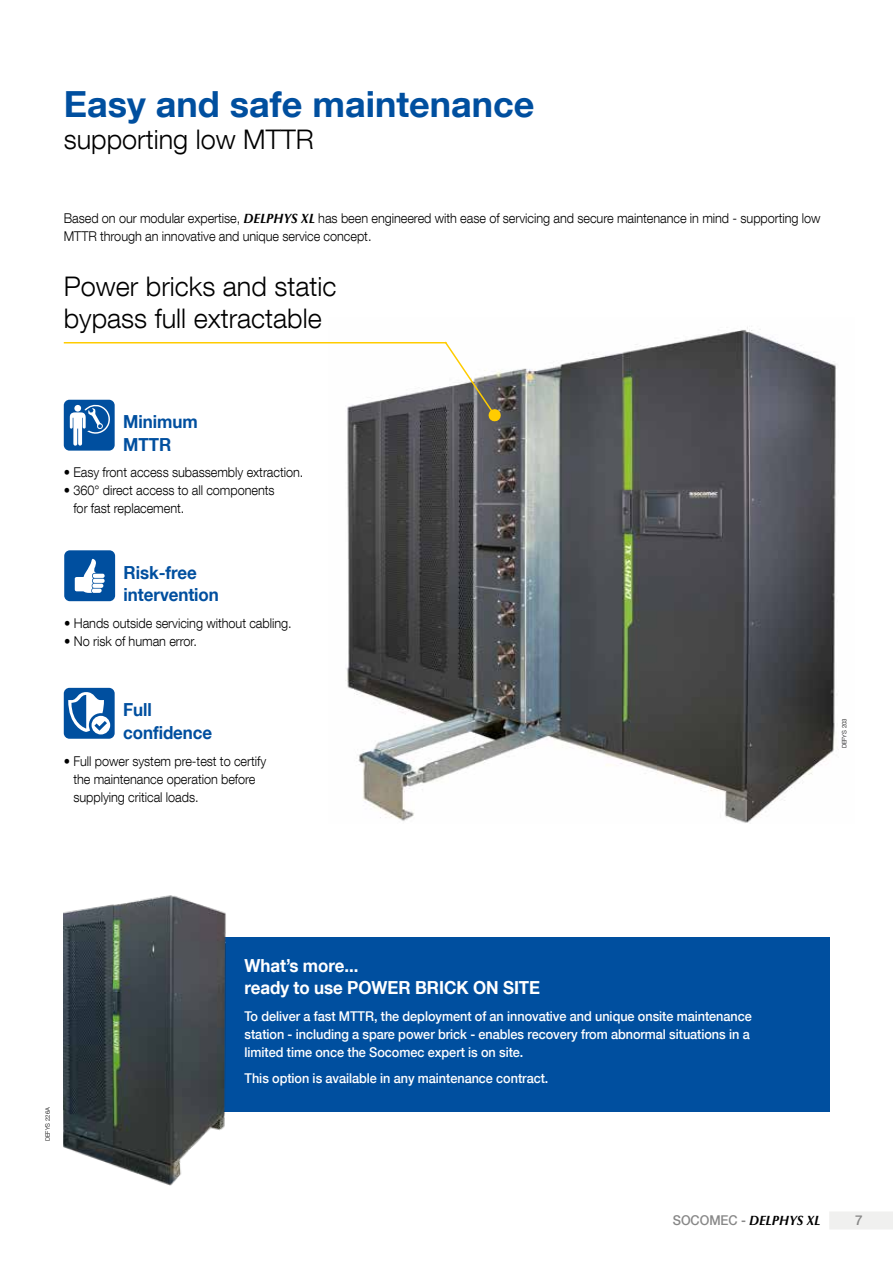
<style>
.page{position:relative;width:893px;height:1263px;background:#fff}
.page>*{position:absolute;margin:0;border:0;box-sizing:border-box;transform-origin:0 0}
.t1{font:700 36px "Helvetica Neue LT Com";color:#004f9f}
.t2{font:300 27px/31.5px "Helvetica Neue LT Com";color:#000}
.t3{font:700 18px/22.5px "Helvetica Neue LT Com";letter-spacing:-.005em;color:#004f9f;scale:.94 1}
.t4{font:700 18px/22.5px "Helvetica Neue LT Com";letter-spacing:-.005em;color:#fff;scale:.94 1}
.t5{font:300 13.5px/18px "Helvetica Neue LT Com";letter-spacing:-.005em;color:#000;scale:.94 1}
.t6{font:500 13.5px/18px "Helvetica Neue LT Com";letter-spacing:-.005em;color:#fff;scale:.94 1}
.t7{font:italic 700 13.5px "Optima LT Std";letter-spacing:-.005em;color:#000;scale:.94 1}
.t8{font:500 13.5px "Helvetica Neue LT Com";color:#878787}
.t9{font:300 6px "Helvetica Neue LT Com";color:#000}
.s1{font-family:"Optima LT Std";font-weight:700;font-style:italic}
.s2{font-family:"Helvetica Neue LT Com";font-weight:500;font-style:normal;color:#878787}
</style>
<div class="page">
<div style="left:829px;top:1211px;width:64px;height:18px;background:#f0f0ef"></div>
<div style="left:222px;top:938px;width:607px;height:174px;background:#004f9f"></div>
<div style="left:64px;top:550px;width:51px;height:51px;background:#004f9f;border-radius:6px"></div>
<svg style="left:75px;top:559px;width:30px;height:34px"></svg>
<div style="left:64px;top:400px;width:51px;height:51px;background:#004f9f;border-radius:6px"></div>
<svg style="left:70px;top:404px;width:40px;height:42px"></svg>
<div style="left:64px;top:688px;width:51px;height:51px;background:#004f9f;border-radius:6px"></div>
<svg style="left:68px;top:692px;width:42px;height:42px"></svg>
<img style="left:329px;top:327px;width:507px;height:496px">
<img style="left:63px;top:895px;width:169px;height:291px">
<hr style="left:64px;top:342px;width:382px;height:1px;background:#fc0">
<svg style="left:443px;top:340px;width:59px;height:82px"></svg>
<h1 class="t1" style="left:64px;top:82px;width:472px">Easy and safe maintenance</h1>
<h2 class="t2" style="left:64px;top:123px;width:252px">supporting low MTTR</h2>
<p class="t5" style="left:64px;top:208px;width:807px">Based on our modular expertise, <span class="s1">DELPHYS XL</span> has been engineered with ease of servicing and secure maintenance in mind - supporting low<br>MTTR through an innovative and unique service concept.</p>
<h2 class="t2" style="left:64px;top:270px;width:274px">Power bricks and static bypass full extractable</h2>
<h3 class="t3" style="left:123px;top:410px;width:81px">Minimum<br>MTTR</h3>
<p class="t5" style="left:64px;top:463px;width:256px">• Easy front access subassembly extraction.</p>
<p class="t5" style="left:73px;top:481px;width:216px;text-indent:-10px">• 360° direct access to all components for fast replacement.</p>
<h3 class="t3" style="left:124px;top:561px;width:103px">Risk-free intervention</h3>
<p class="t5" style="left:64px;top:614px;width:243px">• Hands outside servicing without cabling.</p>
<p class="t5" style="left:64px;top:632px;width:143px">• No risk of human error.</p>
<h3 class="t3" style="left:123px;top:698px;width:96px">Full confidence</h3>
<p class="t5" style="left:73px;top:751px;width:207px;text-indent:-10px">• Full power system pre-test to certify the maintenance operation before supplying critical loads.</p>
<p class="t9" style="left:841px;top:748px;width:32px;rotate:-90deg">DEFYS 203</p>
<p class="t9" style="left:44px;top:1141px;width:36px;rotate:-90deg">DEFYS 226A</p>
<h3 class="t4" style="left:245px;top:953px;width:316px">What’s more...<br>ready to use POWER BRICK ON SITE</h3>
<p class="t6" style="left:245px;top:1007px;width:541px">To deliver a fast MTTR, the deployment of an innovative and unique onsite maintenance station - including a spare power brick - enables recovery from abnormal situations in a limited time once the Socomec expert is on site.</p>
<p class="t6" style="left:245px;top:1069px;width:325px">This option is available in any maintenance contract.</p>
<p class="t7" style="left:673px;top:1213px;width:159px"><span class="s2">SOCOMEC -</span> DELPHYS XL</p>
<p class="t8" style="left:855px;top:1212px;width:9px">7</p>
</div>
